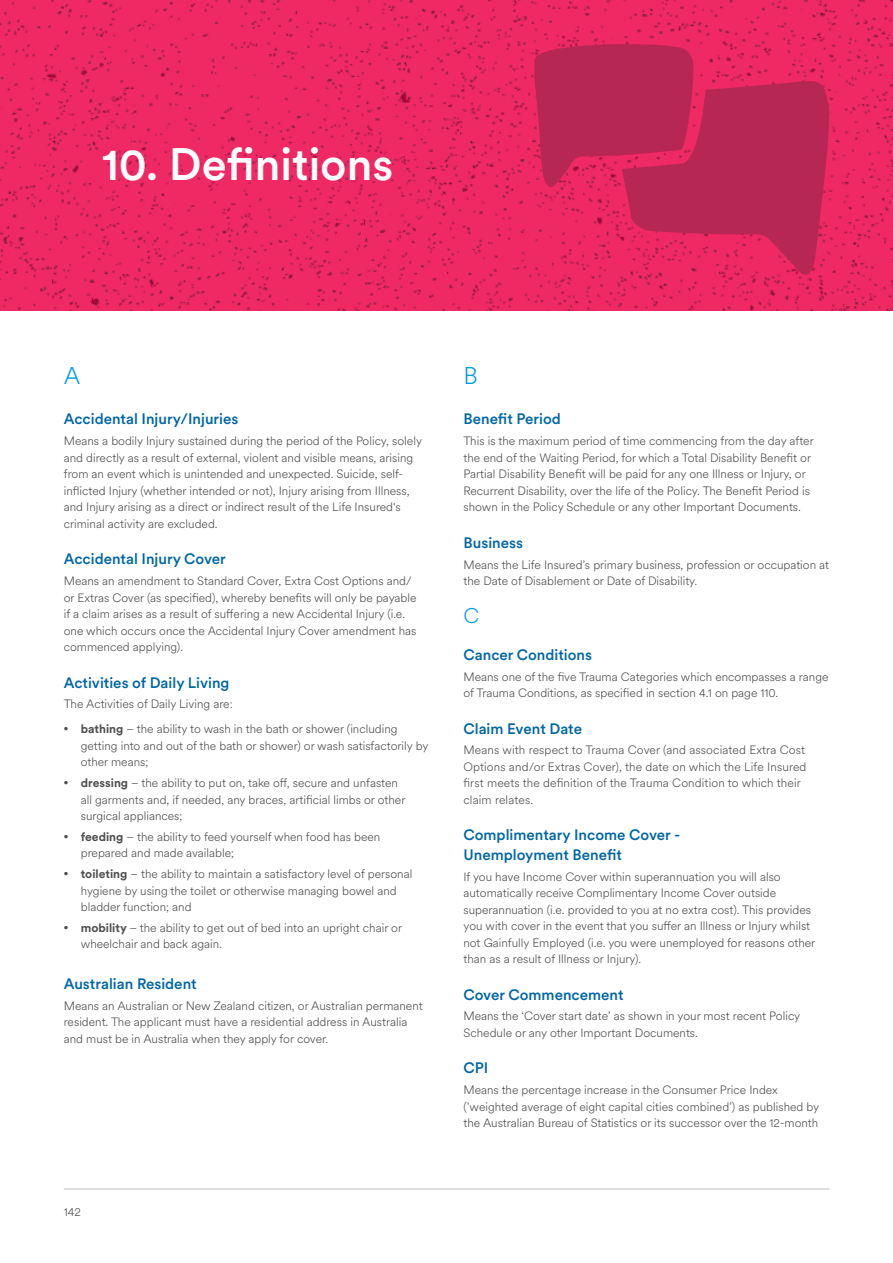
<style>
.page{position:relative;width:893px;height:1263px;background:#fff}
.page>*{position:absolute;margin:0;border:0;box-sizing:border-box;transform-origin:0 0}
.t1{font:500 45px "Met Life Circular";color:#fff}
.t2{font:300 24px "Met Life Circular";color:#009cdc}
.t3{font:300 21px "Met Life Circular";color:#009cdc}
.t4{font:500 15px/19.5px "Met Life Circular";color:#0066a6}
.t5{font:300 12px/16.5px "Met Life Circular";color:#4d4d4f}
.s1{font-weight:700}
</style>
<div class="page">
<img style="left:0;top:0;width:893px;height:310px">
<svg style="left:532px;top:41px;width:300px;height:245px;background:#cc275a"></svg>
<hr style="left:64px;top:1188px;width:765px;height:1px;background:#bdbbbc">
<h1 class="t1" style="left:102px;top:133px;width:293px">10. Definitions</h1>
<h2 class="t2" style="left:64px;top:359px;width:18px">A</h2>
<p class="t4" style="left:64px;top:409px;width:176px">Accidental Injury/Injuries</p>
<p class="t5" style="left:64px;top:432px;width:360px">Means a bodily Injury sustained during the period of the Policy, solely and directly as a result of external, violent and visible means, arising from an event which is unintended and unexpected. Suicide, self&shy;inflicted Injury (whether intended or not), Injury arising from Illness, and Injury arising as a direct or indirect result of the Life Insured's criminal activity are excluded.</p>
<p class="t4" style="left:64px;top:548px;width:164px">Accidental Injury Cover</p>
<p class="t5" style="left:64px;top:572px;width:354px">Means an amendment to Standard Cover, Extra Cost Options and/ or Extras Cover (as specified), whereby benefits will only be payable if a claim arises as a result of suffering a new Accidental Injury (i.e. one which occurs once the Accidental Injury Cover amendment has commenced applying).</p>
<p class="t4" style="left:64px;top:672px;width:167px">Activities of Daily Living</p>
<p class="t5" style="left:64px;top:695px;width:170px">The Activities of Daily Living are:</p>
<p class="t5" style="left:81px;top:720px;width:349px;text-indent:-17px"><sup>•</sup> <span class="s1">bathing</span> – the ability to wash in the bath or shower (including getting into and out of the bath or shower) or wash satisfactorily by other means;</p>
<p class="t5" style="left:81px;top:774px;width:326px;text-indent:-17px"><sup>•</sup> <span class="s1">dressing</span> – the ability to put on, take off, secure and unfasten all garments and, if needed, any braces, artificial limbs or other surgical appliances;</p>
<p class="t5" style="left:81px;top:828px;width:301px;text-indent:-17px"><sup>•</sup> <span class="s1">feeding</span> – the ability to feed yourself when food has been prepared and made available;</p>
<p class="t5" style="left:81px;top:865px;width:333px;text-indent:-17px"><sup>•</sup> <span class="s1">toileting</span> – the ability to maintain a satisfactory level of personal hygiene by using the toilet or otherwise managing bowel and bladder function; and</p>
<p class="t5" style="left:81px;top:919px;width:323px;text-indent:-17px"><sup>•</sup> <span class="s1">mobility</span> – the ability to get out of bed into an upright chair or wheelchair and back again.</p>
<p class="t4" style="left:64px;top:973px;width:134px">Australian Resident</p>
<p class="t5" style="left:64px;top:997px;width:360px">Means an Australian or New Zealand citizen, or Australian permanent resident. The applicant must have a residential address in Australia and must be in Australia when they apply for cover.</p>
<p class="t5" style="left:64px;top:1203px;width:19px">142</p>
<h2 class="t2" style="left:463px;top:359px;width:16px">B</h2>
<p class="t4" style="left:463px;top:409px;width:99px">Benefit Period</p>
<p class="t5" style="left:463px;top:432px;width:352px">This is the maximum period of time commencing from the day after the end of the Waiting Period, for which a Total Disability Benefit or Partial Disability Benefit will be paid for any one Illness or Injury, or Recurrent Disability, over the life of the Policy. The Benefit Period is shown in the Policy Schedule or any other Important Documents.</p>
<p class="t4" style="left:463px;top:532px;width:61px">Business</p>
<p class="t5" style="left:463px;top:555px;width:367px">Means the Life Insured’s primary business, profession or occupation at the Date of Disablement or Date of Disability.</p>
<h3 class="t3" style="left:463px;top:602px;width:17px">C</h3>
<p class="t4" style="left:463px;top:644px;width:130px">Cancer Conditions</p>
<p class="t5" style="left:463px;top:668px;width:366px">Means one of the five Trauma Categories which encompasses a range of Trauma Conditions, as specified in section 4.1 on page 110.</p>
<p class="t4" style="left:463px;top:718px;width:120px">Claim Event Date</p>
<p class="t5" style="left:463px;top:741px;width:345px">Means with respect to Trauma Cover (and associated Extra Cost Options and/or Extras Cover), the date on which the Life Insured first meets the definition of the Trauma Condition to which their claim relates.</p>
<p class="t4" style="left:463px;top:825px;width:218px">Complimentary Income Cover -<br>Unemployment Benefit</p>
<p class="t5" style="left:463px;top:868px;width:353px">If you have Income Cover within superannuation you will also automatically receive Complimentary Income Cover outside superannuation (i.e. provided to you at no extra cost). This provides you with cover in the event that you suffer an Illness or Injury whilst not Gainfully Employed (i.e. you were unemployed for reasons other than as a result of Illness or Injury).</p>
<p class="t4" style="left:463px;top:984px;width:162px">Cover Commencement</p>
<p class="t5" style="left:463px;top:1007px;width:338px">Means the ‘Cover start date’ as shown in your most recent Policy<br>Schedule or any other Important Documents.</p>
<p class="t4" style="left:463px;top:1058px;width:26px">CPI</p>
<p class="t5" style="left:463px;top:1081px;width:357px">Means the percentage increase in the Consumer Price Index (’weighted average of eight capital cities combined’) as published by the Australian Bureau of Statistics or its successor over the 12-month</p>
</div>
